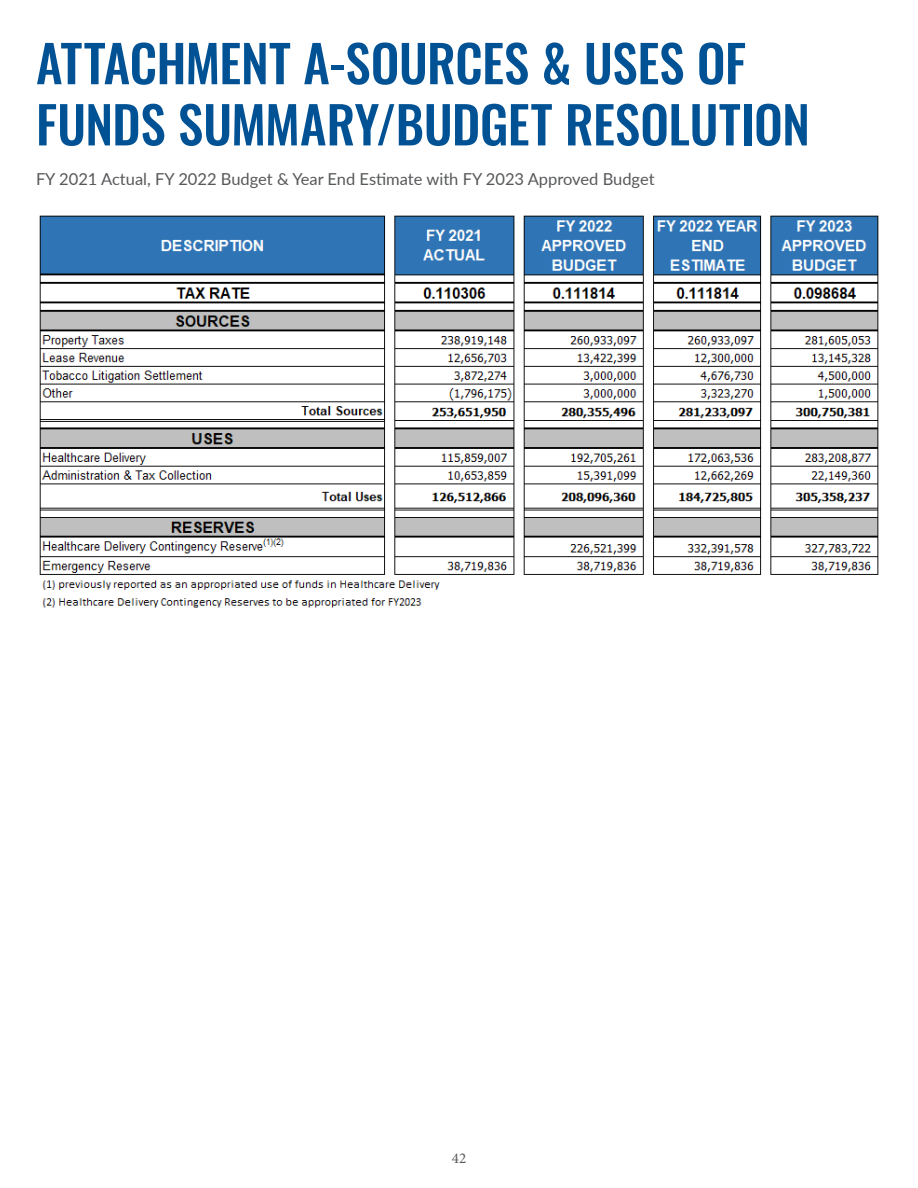
<style>
.page{position:relative;width:918px;height:1188px;background:#fff}
.page>*{position:absolute;margin:0;border:0;box-sizing:border-box;transform-origin:0 0}
.CH__Titles{font:500 51px/61.2px "Oswald";letter-spacing:-.01em;color:#005294}
.Body_text{font:16.5px "Lato";color:#57585a}
.t1{font:15px "Minion Pro";color:#57585a}
</style>
<div class="page">
<img style="left:39px;top:215px;width:840px;height:393px">
<p class="CH__Titles" style="left:36px;top:36px;width:775px">ATTACHMENT A-SOURCES &amp; USES OF<br>FUNDS SUMMARY/BUDGET RESOLUTION</p>
<p class="Body_text" style="left:36px;top:167px;width:620px">FY 2021 Actual, FY 2022 Budget &amp; Year End Estimate with FY 2023 Approved Budget</p>
<p class="t1" style="left:452px;top:1148px;width:16px">42</p>
</div>
